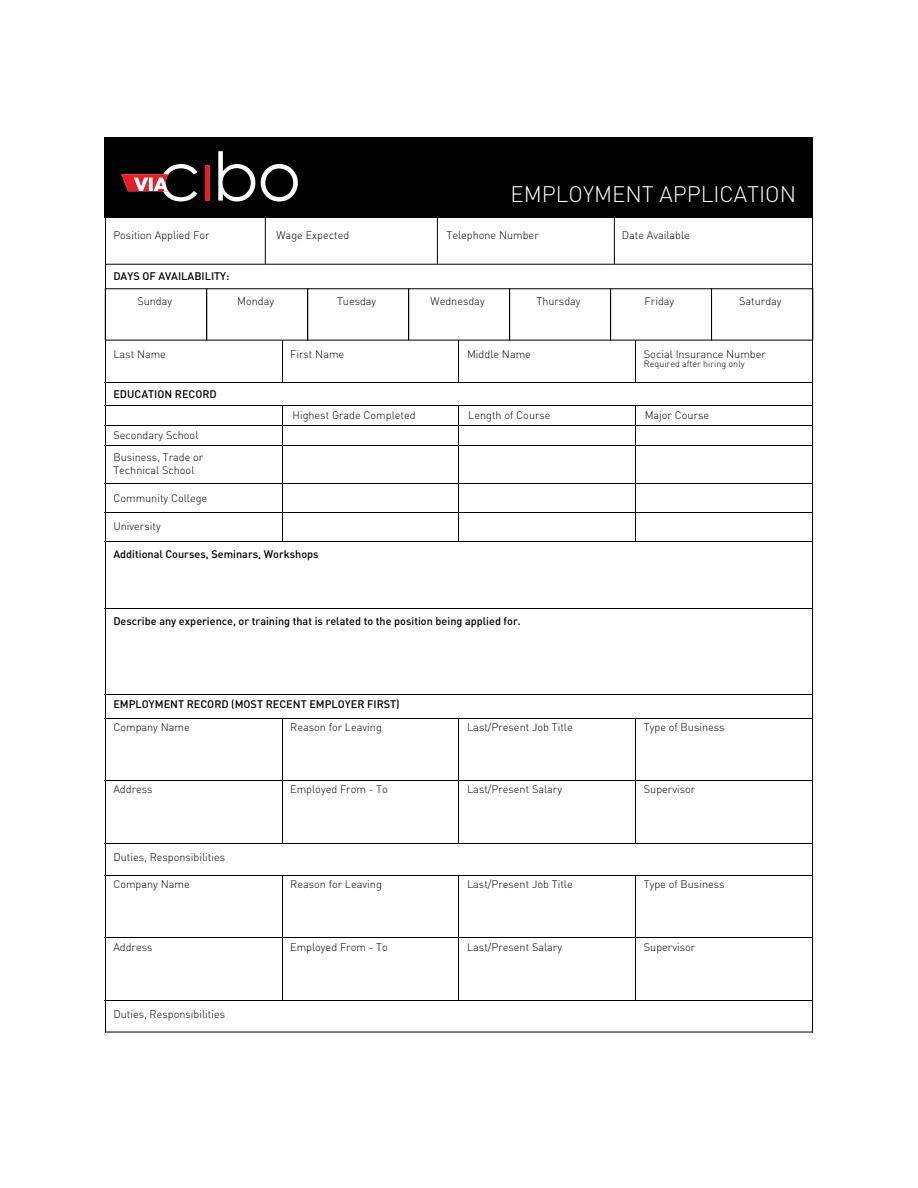
<style>
.page{position:relative;width:918px;height:1188px;background:#fff}
.page>*{position:absolute;margin:0;border:0;box-sizing:border-box;transform-origin:0 0}
.t1{font:300 22.2px "DIN";color:#fff}
.t2{font:300 10.95px/21.8px "DIN";color:#000}
.t3{font:500 10.95px "DIN";color:#000}
.t4{font:300 9px "DIN";color:#000}
</style>
<div class="page">
<hr style="left:105px;top:201px;width:1px;height:831px;background:#000">
<hr style="left:812px;top:137px;width:1px;height:895px;background:#000">
<hr style="left:282px;top:340px;width:1px;height:42px;background:#000">
<hr style="left:459px;top:340px;width:1px;height:42px;background:#000">
<hr style="left:635px;top:340px;width:1px;height:42px;background:#000">
<hr style="left:105px;top:382px;width:708px;height:1px;background:#000">
<hr style="left:105px;top:405px;width:708px;height:1px;background:#000">
<hr style="left:105px;top:425px;width:708px;height:1px;background:#000">
<svg style="left:282px;top:406px;width:1px;height:39px"></svg>
<svg style="left:635px;top:406px;width:1px;height:39px"></svg>
<hr style="left:105px;top:445px;width:708px;height:1px;background:#000">
<hr style="left:282px;top:445px;width:1px;height:38px;background:#000">
<hr style="left:459px;top:445px;width:1px;height:38px;background:#000">
<hr style="left:635px;top:445px;width:1px;height:38px;background:#000">
<hr style="left:105px;top:483px;width:708px;height:1px;background:#000">
<hr style="left:105px;top:512px;width:708px;height:1px;background:#000">
<svg style="left:282px;top:484px;width:1px;height:58px"></svg>
<svg style="left:635px;top:484px;width:1px;height:58px"></svg>
<hr style="left:105px;top:542px;width:708px;height:1px;background:#000">
<hr style="left:105px;top:609px;width:708px;height:1px;background:#000">
<hr style="left:105px;top:695px;width:708px;height:1px;background:#000">
<hr style="left:105px;top:718px;width:708px;height:1px;background:#000">
<hr style="left:282px;top:718px;width:1px;height:62px;background:#000">
<hr style="left:459px;top:718px;width:1px;height:62px;background:#000">
<hr style="left:635px;top:718px;width:1px;height:62px;background:#000">
<hr style="left:105px;top:780px;width:708px;height:1px;background:#000">
<hr style="left:282px;top:781px;width:1px;height:62px;background:#000">
<hr style="left:459px;top:781px;width:1px;height:62px;background:#000">
<hr style="left:635px;top:781px;width:1px;height:62px;background:#000">
<hr style="left:105px;top:843px;width:708px;height:1px;background:#000">
<hr style="left:105px;top:875px;width:708px;height:1px;background:#000">
<hr style="left:282px;top:876px;width:1px;height:62px;background:#000">
<hr style="left:459px;top:876px;width:1px;height:62px;background:#000">
<hr style="left:635px;top:876px;width:1px;height:62px;background:#000">
<hr style="left:105px;top:938px;width:708px;height:1px;background:#000">
<hr style="left:282px;top:938px;width:1px;height:62px;background:#000">
<hr style="left:459px;top:938px;width:1px;height:62px;background:#000">
<hr style="left:635px;top:938px;width:1px;height:62px;background:#000">
<hr style="left:105px;top:1000px;width:708px;height:1px;background:#000">
<div style="left:105px;top:137px;width:708px;height:81px;background:#000"></div>
<hr style="left:205px;top:165px;width:4px;height:36px;background:#ec1c24">
<svg style="left:218px;top:151px;width:37px;height:50px"></svg>
<svg style="left:261px;top:164px;width:37px;height:37px"></svg>
<svg style="left:121px;top:164px;width:76px;height:37px"></svg>
<hr style="left:265px;top:218px;width:1px;height:46px;background:#000">
<hr style="left:437px;top:218px;width:1px;height:46px;background:#000">
<hr style="left:614px;top:218px;width:1px;height:46px;background:#000">
<div style="left:711px;top:288px;width:102px;height:52px;border:1px solid #000"></div>
<hr style="left:105px;top:264px;width:708px;height:1px;background:#000">
<hr style="left:106px;top:1032px;width:706px;height:1px;background:#000">
<h1 class="t1" style="left:511px;top:180px;width:287px">EMPLOYMENT APPLICATION</h1>
<p class="t2" style="left:113px;top:224px;width:98px">Position Applied For</p>
<p class="t2" style="left:277px;top:224px;width:74px">Wage Expected</p>
<p class="t2" style="left:447px;top:224px;width:94px">Telephone Number</p>
<p class="t2" style="left:622px;top:224px;width:70px">Date Available</p>
<p class="t3" style="left:113px;top:269px;width:118px">DAYS OF AVAILABILITY:</p>
<p class="t2" style="left:137px;top:290px;width:36px">Sunday</p>
<p class="t2" style="left:237px;top:290px;width:38px">Monday</p>
<p class="t2" style="left:337px;top:290px;width:41px">Tuesday</p>
<p class="t2" style="left:431px;top:290px;width:56px">Wednesday</p>
<p class="t2" style="left:537px;top:290px;width:46px">Thursday</p>
<p class="t2" style="left:645px;top:290px;width:31px">Friday</p>
<p class="t2" style="left:739px;top:290px;width:44px">Saturday</p>
<p class="t2" style="left:113px;top:343px;width:54px">Last Name</p>
<p class="t2" style="left:290px;top:343px;width:56px">First Name</p>
<p class="t2" style="left:467px;top:343px;width:65px">Middle Name</p>
<p class="t2" style="left:644px;top:343px;width:123px">Social Insurance Number</p>
<p class="t4" style="left:644px;top:358px;width:102px">Required after hiring only</p>
<p class="t3" style="left:113px;top:387px;width:105px">EDUCATION RECORD</p>
<p class="t2" style="left:292px;top:405px;width:125px">Highest Grade Completed</p>
<p class="t2" style="left:468px;top:405px;width:84px">Length of Course</p>
<p class="t2" style="left:645px;top:405px;width:66px">Major Course</p>
<p class="t2" style="left:113px;top:424px;width:92px">Secondary School<br>Business, Trade or</p>
<p class="t2" style="left:113px;top:459px;width:83px">Technical School</p>
<p class="t2" style="left:113px;top:487px;width:95px">Community College</p>
<p class="t2" style="left:113px;top:515px;width:49px">University</p>
<p class="t3" style="left:113px;top:547px;width:207px">Additional Courses, Seminars, Workshops</p>
<p class="t3" style="left:113px;top:614px;width:409px">Describe any experience, or training that is related to the position being applied for.</p>
<p class="t3" style="left:113px;top:697px;width:288px">EMPLOYMENT RECORD (MOST RECENT EMPLOYER FIRST)</p>
<p class="t2" style="left:113px;top:716px;width:78px">Company Name</p>
<p class="t2" style="left:290px;top:716px;width:93px">Reason for Leaving</p>
<p class="t2" style="left:467px;top:716px;width:107px">Last/Present Job Title</p>
<p class="t2" style="left:644px;top:716px;width:82px">Type of Business</p>
<p class="t2" style="left:113px;top:779px;width:41px">Address</p>
<p class="t2" style="left:290px;top:779px;width:99px">Employed From - To</p>
<p class="t2" style="left:467px;top:779px;width:97px">Last/Present Salary</p>
<p class="t2" style="left:644px;top:779px;width:53px">Supervisor</p>
<p class="t2" style="left:113px;top:846px;width:113px">Duties, Responsibilities</p>
<p class="t2" style="left:113px;top:873px;width:78px">Company Name</p>
<p class="t2" style="left:290px;top:873px;width:93px">Reason for Leaving</p>
<p class="t2" style="left:467px;top:873px;width:107px">Last/Present Job Title</p>
<p class="t2" style="left:644px;top:873px;width:82px">Type of Business</p>
<p class="t2" style="left:113px;top:936px;width:41px">Address</p>
<p class="t2" style="left:290px;top:936px;width:99px">Employed From - To</p>
<p class="t2" style="left:467px;top:936px;width:97px">Last/Present Salary</p>
<p class="t2" style="left:644px;top:936px;width:53px">Supervisor</p>
<p class="t2" style="left:113px;top:1003px;width:113px">Duties, Responsibilities</p>
</div>
